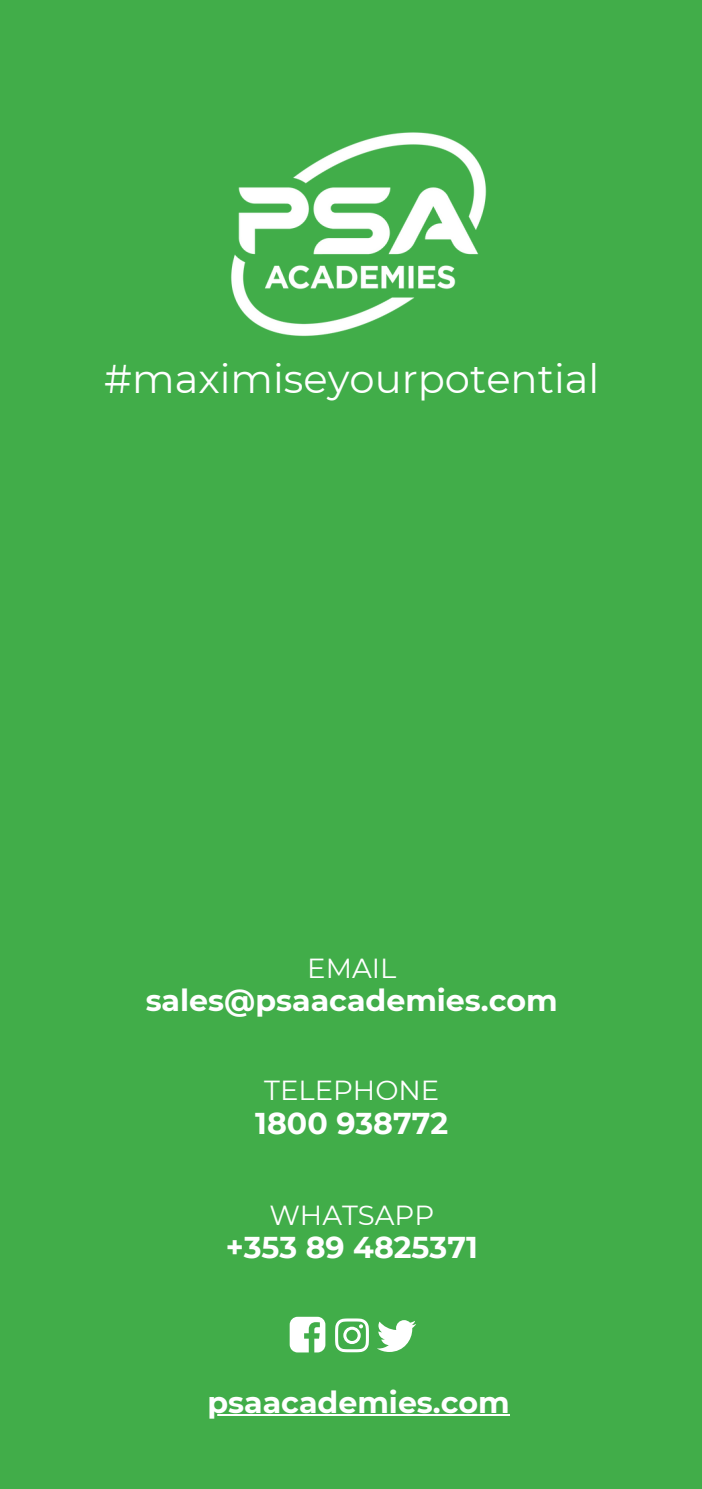
<style>
.page{position:relative;width:702px;height:1489px;background:#fff}
.page>*{position:absolute;margin:0;border:0;box-sizing:border-box;transform-origin:0 0}
.t1{font:40px "Montserrat";color:#fff}
.t2{font:700 30px "Montserrat";color:#fff}
.t3{font:27.5px "Montserrat";color:#fff}
</style>
<div class="page">
<div style="left:0;top:0;width:701px;height:1489px;background:#41ad49"></div>
<img style="left:231px;top:132px;width:256px;height:204px">
<hr style="left:207px;top:1414px;width:302px;height:2px;background:#fff">
<svg style="left:289px;top:1317px;width:36px;height:35px"></svg>
<svg style="left:335px;top:1318px;width:34px;height:34px"></svg>
<svg style="left:377px;top:1320px;width:39px;height:32px"></svg>
<h1 class="t1" style="left:104px;top:354px;width:496px">#maximiseyourpotential</h1>
<p class="t3" style="left:307px;top:951px;width:90px">EMAIL</p>
<p class="t2" style="left:146px;top:982px;width:413px">sales@psaacademies.com</p>
<p class="t3" style="left:264px;top:1073px;width:176px">TELEPHONE</p>
<p class="t2" style="left:255px;top:1104px;width:194px">1800 938772</p>
<p class="t3" style="left:269px;top:1198px;width:166px">WHATSAPP</p>
<p class="t2" style="left:225px;top:1229px;width:253px">+353 89 4825371</p>
<p class="t2" style="left:207px;top:1383px;width:304px">psaacademies.com</p>
</div>
